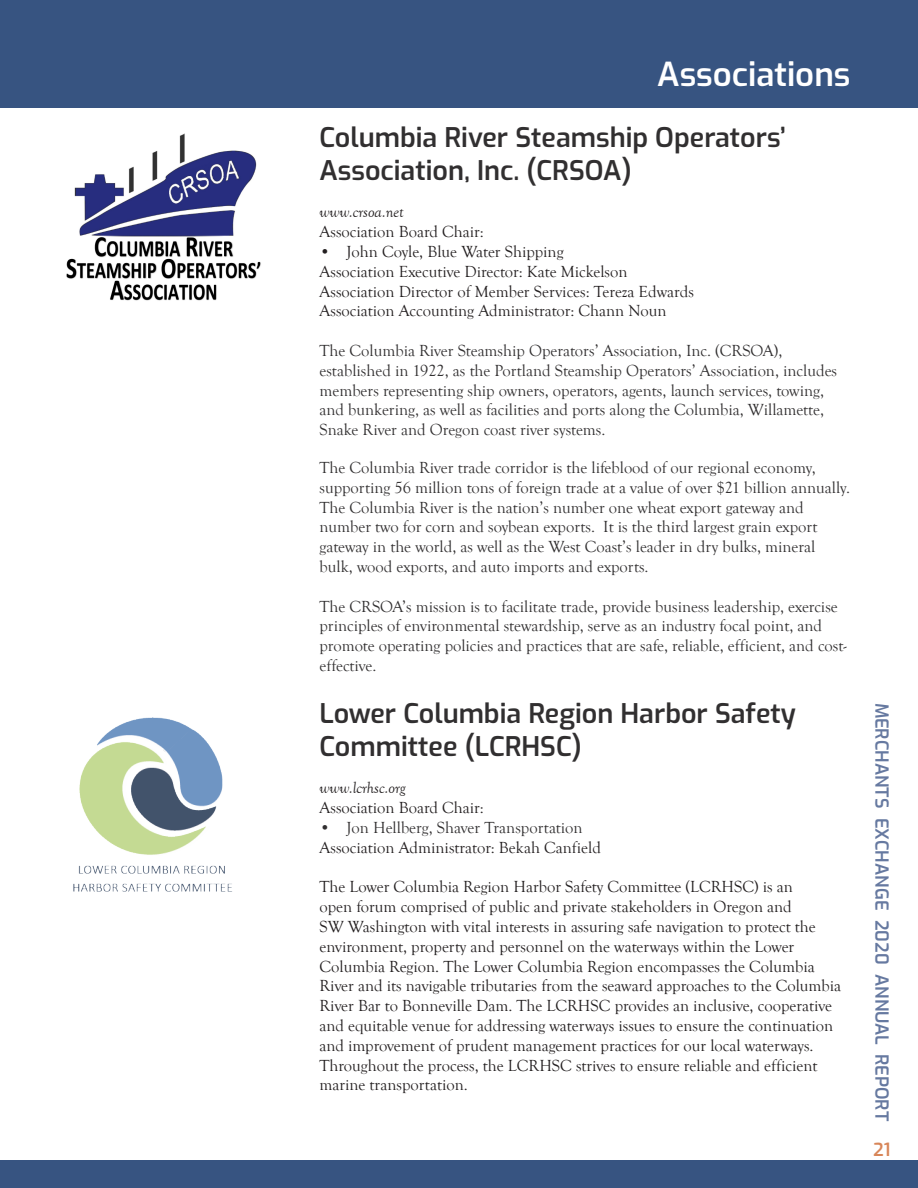
<style>
.page{position:relative;width:918px;height:1188px;background:#fff}
.page>*{position:absolute;margin:0;border:0;box-sizing:border-box;transform-origin:0 0}
.Header_White{font:600 33px "Exo";color:#fff}
.t1{font:600 27px/32.4px "Exo";color:#312f30}
.t2{font:600 18px "Exo";color:#6679a0}
.t3{font:600 18px "Exo";color:#d88659}
.t4{font:16.5px/19.8px "Goudy Old Style T";color:#312f30}
.Body{font:16.5px/19.8px "Goudy Old Style T";color:#231f20}
.Body_Table{font:16.5px/19.8px "Goudy Old Style T";color:#231f20}
.Body_Table-2{font:italic 16.5px "Goudy Old Style T";color:#231f20}
</style>
<div class="page">
<div style="left:0;top:0;width:918px;height:108px;background:#375481"></div>
<div style="left:0;top:1160px;width:918px;height:28px;background:#375481"></div>
<img style="left:66px;top:133px;width:195px;height:168px">
<img style="left:73px;top:717px;width:159px;height:175px">
<p class="Header_White" style="left:657px;top:49px;width:195px">Associations</p>
<p class="t1" style="left:320px;top:120px;width:468px">Columbia River Steamship Operators’<br>Association, Inc. (CRSOA)</p>
<p class="Body_Table-2" style="left:320px;top:203px;width:86px">www.crsoa.net</p>
<p class="Body_Table" style="left:320px;top:222px;width:166px">Association Board Chair:</p>
<p class="Body" style="left:320px;top:242px;width:246px">• John Coyle, Blue Water Shipping</p>
<p class="Body_Table" style="left:320px;top:262px;width:376px">Association Executive Director: Kate Mickelson<br>Association Director of Member Services: Tereza Edwards</p>
<p class="Body_Table" style="left:320px;top:302px;width:348px">Association Accounting Administrator: Chann Noun</p>
<p class="t4" style="left:320px;top:341px;width:519px">The Columbia River Steamship Operators’ Association, Inc. (CRSOA), established in 1922, as the Portland Steamship Operators’ Association, includes members representing ship owners, operators, agents, launch services, towing, and bunkering, as well as facilities and ports along the Columbia, Willamette, Snake River and Oregon coast river systems.</p>
<p class="t4" style="left:320px;top:458px;width:532px">The Columbia River trade corridor is the lifeblood of our regional economy, supporting 56 million tons of foreign trade at a value of over $21 billion annually.<br>The Columbia River is the nation’s number one wheat export gateway and number two for corn and soybean exports. It is the third largest grain export gateway in the world, as well as the West Coast’s leader in dry bulks, mineral bulk, wood exports, and auto imports and exports.</p>
<p class="t4" style="left:320px;top:597px;width:529px">The CRSOA’s mission is to facilitate trade, provide business leadership, exercise principles of environmental stewardship, serve as an industry focal point, and promote operating policies and practices that are safe, reliable, efficient, and cost&shy;effective.</p>
<p class="t1" style="left:320px;top:696px;width:478px">Lower Columbia Region Harbor Safety<br>Committee (LCRHSC)</p>
<p class="Body_Table-2" style="left:320px;top:779px;width:88px">www.lcrhsc.org</p>
<p class="Body_Table" style="left:320px;top:798px;width:166px">Association Board Chair:</p>
<p class="t4" style="left:320px;top:818px;width:265px">• Jon Hellberg, Shaver Transportation</p>
<p class="Body_Table" style="left:320px;top:838px;width:283px">Association Administrator: Bekah Canfield</p>
<p class="Body" style="left:320px;top:878px;width:523px">The Lower Columbia Region Harbor Safety Committee (LCRHSC) is an<br>open forum comprised of public and private stakeholders in Oregon and<br>SW Washington with vital interests in assuring safe navigation to protect the environment, property and personnel on the waterways within the Lower Columbia Region. The Lower Columbia Region encompasses the Columbia River and its navigable tributaries from the seaward approaches to the Columbia River Bar to Bonneville Dam. The LCRHSC provides an inclusive, cooperative and equitable venue for addressing waterways issues to ensure the continuation and improvement of prudent management practices for our local waterways.<br>Throughout the process, the LCRHSC strives to ensure reliable and efficient marine transportation.</p>
<p class="t2" style="left:895px;top:703px;width:420px;rotate:90deg">MERCHANTS EXCHANGE 2020 ANNUAL REPORT</p>
<p class="t3" style="left:873px;top:1136px;width:19px">21</p>
</div>
